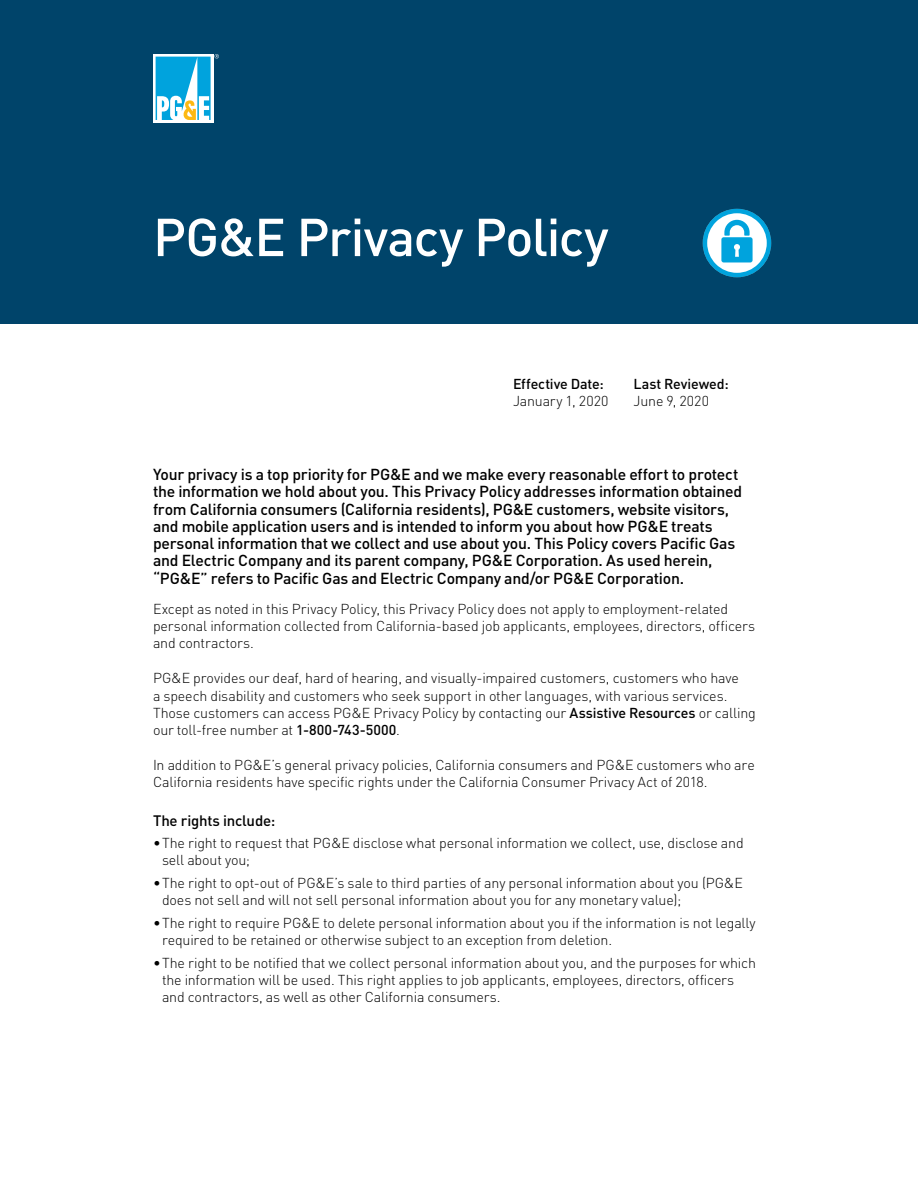
<style>
.page{position:relative;width:918px;height:1188px;background:#fff}
.page>*{position:absolute;margin:0;border:0;box-sizing:border-box;transform-origin:0 0}
.t1{font:500 52.5px "DIN Pro";letter-spacing:-.02em;color:#fff}
.t2{font:500 15.75px/17.2px "DIN Pro";letter-spacing:-.015em;color:#000}
.t3{font:500 15px "DIN Pro";letter-spacing:-.015em;color:#000}
.t4{font:300 14.25px/17.1px "DIN Pro";letter-spacing:-.01em;color:#000}
.t5{font:500 14.25px "DIN Pro";letter-spacing:-.01em;color:#000}
.s1{font-weight:500}
</style>
<div class="page">
<div style="left:0;top:0;width:918px;height:324px;background:#00446a"></div>
<svg style="left:703px;top:209px;width:68px;height:68px"></svg>
<svg style="left:153px;top:54px;width:60px;height:69px"></svg>
<svg style="left:156px;top:54px;width:63px;height:66px;background:#5dbad7"></svg>
<h1 class="t1" style="left:153px;top:195px;width:457px">PG&amp;E Privacy Policy</h1>
<p class="t5" style="left:513px;top:372px;width:92px">Effective Date:</p>
<p class="t5" style="left:634px;top:372px;width:97px">Last Reviewed:</p>
<p class="t4" style="left:513px;top:391px;width:97px">January 1, 2020</p>
<p class="t4" style="left:634px;top:391px;width:77px">June 9, 2020</p>
<p class="t2" style="left:153px;top:464px;width:591px">Your privacy is a top priority for PG&amp;E and we make every reasonable effort to protect the information we hold about you. This Privacy Policy addresses information obtained from California consumers (California residents), PG&amp;E customers, website visitors, and mobile application users and is intended to inform you about how PG&amp;E treats personal information that we collect and use about you. This Policy covers Pacific Gas and Electric Company and its parent company, PG&amp;E Corporation. As used herein, “PG&amp;E” refers to Pacific Gas and Electric Company and/or PG&amp;E Corporation.</p>
<p class="t4" style="left:153px;top:599px;width:604px">Except as noted in this Privacy Policy, this Privacy Policy does not apply to employment-related personal information collected from California-based job applicants, employees, directors, officers and contractors.</p>
<p class="t4" style="left:153px;top:668px;width:605px">PG&amp;E provides our deaf, hard of hearing, and visually-impaired customers, customers who have<br>a speech disability and customers who seek support in other languages, with various services.<br>Those customers can access PG&amp;E Privacy Policy by contacting our <span class="s1">Assistive Resources</span> or calling our toll-free number at <span class="s1">1-800-743-5000</span>.</p>
<p class="t4" style="left:153px;top:755px;width:603px">In addition to PG&amp;E’s general privacy policies, California consumers and PG&amp;E customers who are<br>California residents have specific rights under the California Consumer Privacy Act of 2018.</p>
<p class="t3" style="left:153px;top:808px;width:124px">The rights include:</p>
<p class="t4" style="left:162px;top:833px;width:583px;text-indent:-9px">•The right to request that PG&amp;E disclose what personal information we collect, use, disclose and sell about you;</p>
<p class="t4" style="left:162px;top:873px;width:582px;text-indent:-9px">•The right to opt-out of PG&amp;E’s sale to third parties of any personal information about you (PG&amp;E does not sell and will not sell personal information about you for any monetary value);</p>
<p class="t4" style="left:162px;top:913px;width:595px;text-indent:-9px">•The right to require PG&amp;E to delete personal information about you if the information is not legally required to be retained or otherwise subject to an exception from deletion.</p>
<p class="t4" style="left:162px;top:953px;width:596px;text-indent:-9px">•The right to be notified that we collect personal information about you, and the purposes for which the information will be used. This right applies to job applicants, employees, directors, officers and contractors, as well as other California consumers.</p>
</div>
